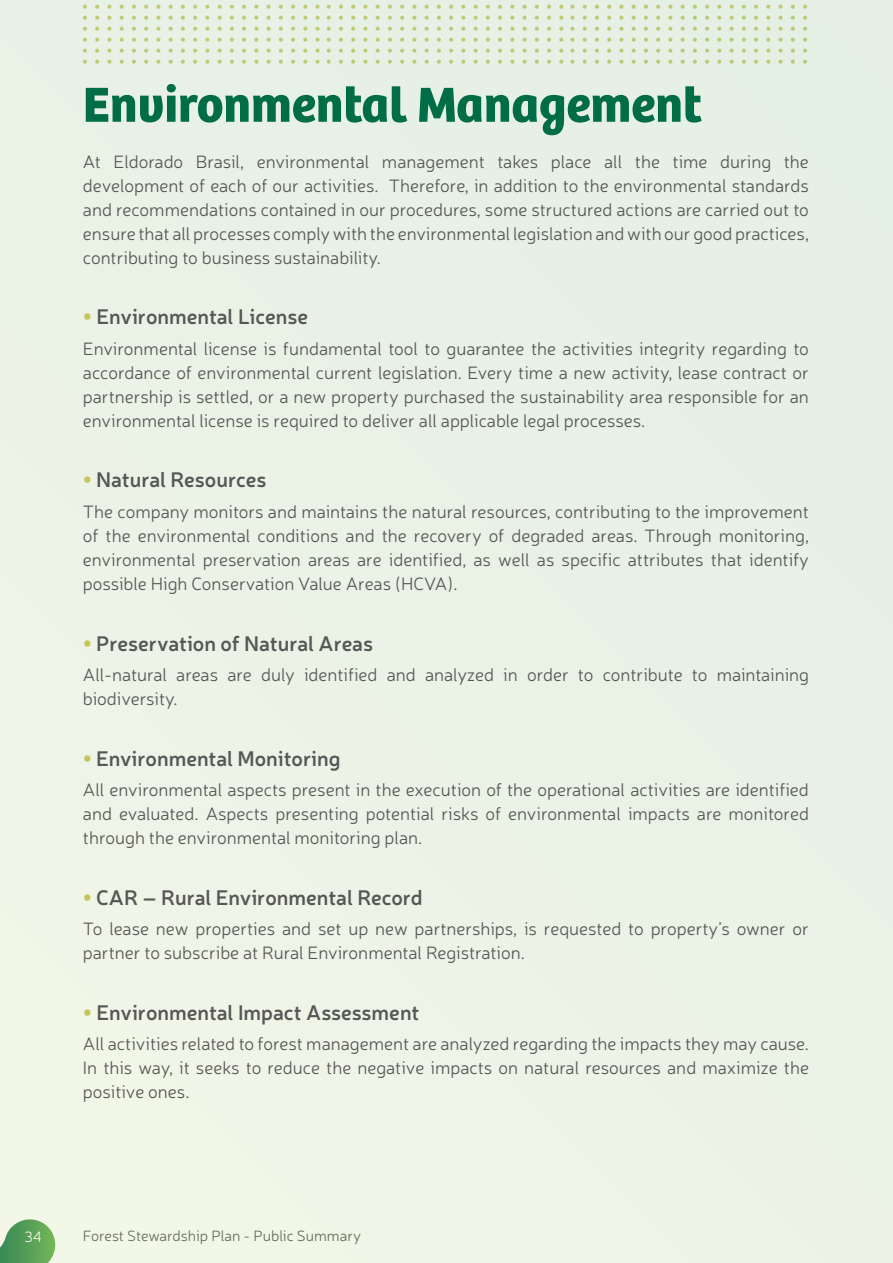
<style>
.page{position:relative;width:893px;height:1263px;background:#ebf2e6}
.page>*{position:absolute;margin:0;border:0;box-sizing:border-box;transform-origin:0 0}
.t1{font:700 51px "Bree";color:#006d46}
.t2{font:600 21px "Neris";color:#575756}
.t3{font:300 18px/24px "Neris";color:#575756;text-align:justify}
.t4{font:300 15px "Neris";color:#575756}
.t5{font:300 15px "Neris";color:#fff}
.s1{font-weight:900;color:#c3c659}
</style>
<div class="page">
<h1 class="t1" style="left:83px;top:74px;width:620px">Environmental Management</h1>
<p class="t3" style="left:83px;top:149px;width:728px">At Eldorado Brasil, environmental management takes place all the time during the development of each of our activities. Therefore, in addition to the environmental standards and recommendations contained in our procedures, some structured actions are carried out to ensure that all processes comply with the environmental legislation and with our good practices, contributing to business sustainability.</p>
<p class="t2" style="left:83px;top:302px;width:227px"><span class="s1">•</span> Environmental License</p>
<p class="t3" style="left:83px;top:336px;width:727px">Environmental license is fundamental tool to guarantee the activities integrity regarding to accordance of environmental current legislation. Every time a new activity, lease contract or partnership is settled, or a new property purchased the sustainability area responsible for an environmental license is required to deliver all applicable legal processes.</p>
<p class="t2" style="left:83px;top:466px;width:185px"><span class="s1">•</span> Natural Resources</p>
<p class="t3" style="left:83px;top:499px;width:728px">The company monitors and maintains the natural resources, contributing to the improvement of the environmental conditions and the recovery of degraded areas. Through monitoring, environmental preservation areas are identified, as well as specific attributes that identify possible High Conservation Value Areas (HCVA).</p>
<p class="t2" style="left:83px;top:629px;width:292px"><span class="s1">•</span> Preservation of Natural Areas</p>
<p class="t3" style="left:83px;top:662px;width:728px">All-natural areas are duly identified and analyzed in order to contribute to maintaining biodiversity.</p>
<p class="t2" style="left:83px;top:744px;width:259px"><span class="s1">•</span> Environmental Monitoring</p>
<p class="t3" style="left:83px;top:777px;width:728px">All environmental aspects present in the execution of the operational activities are identified and evaluated. Aspects presenting potential risks of environmental impacts are monitored through the environmental monitoring plan.</p>
<p class="t2" style="left:83px;top:883px;width:341px"><span class="s1">•</span> CAR – Rural Environmental Record</p>
<p class="t3" style="left:83px;top:916px;width:727px">To lease new properties and set up new partnerships, is requested to property’s owner or partner to subscribe at Rural Environmental Registration.</p>
<p class="t2" style="left:83px;top:998px;width:338px"><span class="s1">•</span> Environmental Impact Assessment</p>
<p class="t3" style="left:83px;top:1031px;width:728px">All activities related to forest management are analyzed regarding the impacts they may cause.<br>In this way, it seeks to reduce the negative impacts on natural resources and maximize the positive ones.</p>
<p class="t5" style="left:24px;top:1228px;width:19px">34</p>
<p class="t4" style="left:83px;top:1226px;width:280px">Forest Stewardship Plan - Public Summary</p>
</div>
